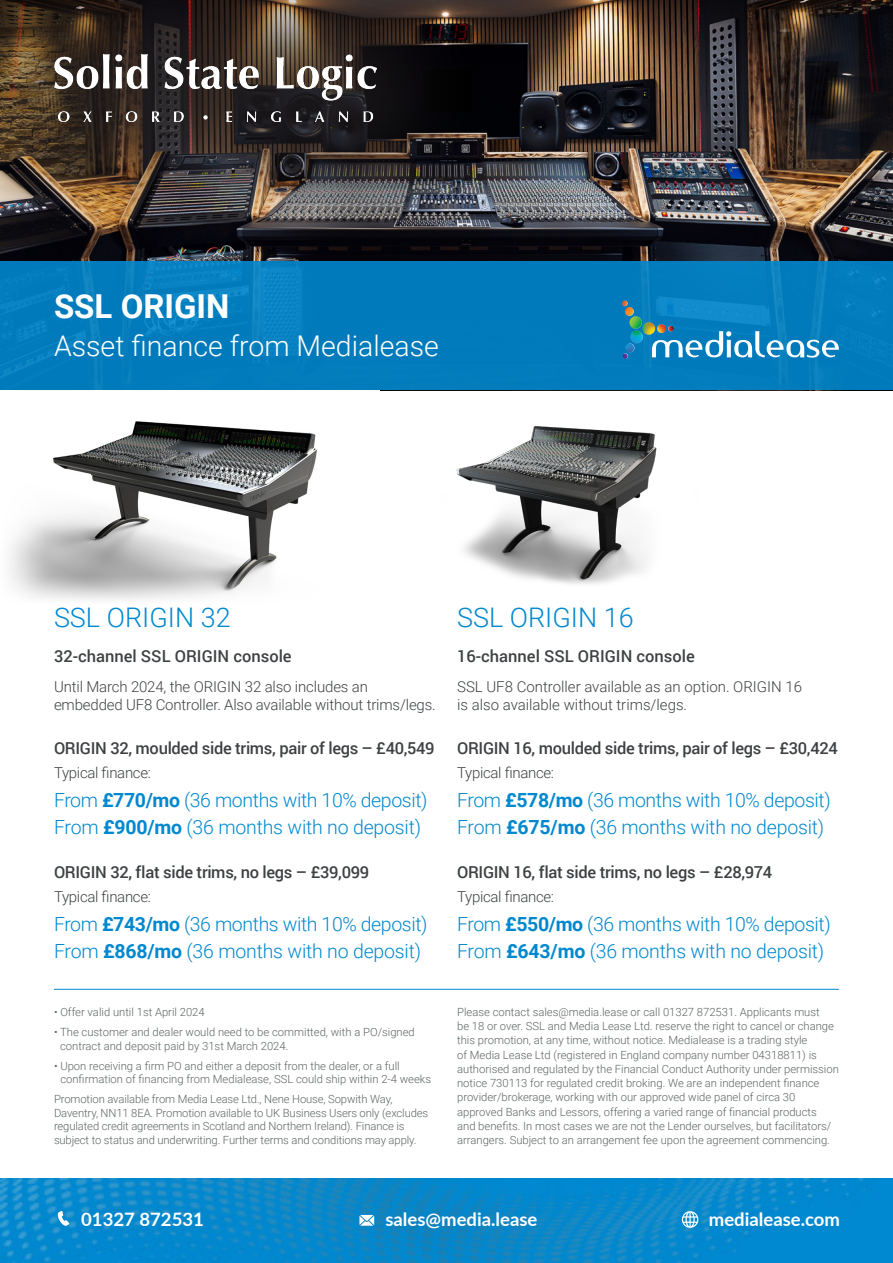
<style>
.page{position:relative;width:893px;height:1263px;background:#fff}
.page>*{position:absolute;margin:0;border:0;box-sizing:border-box;transform-origin:0 0}
.t1{font:700 33px "Roboto";color:#fff}
.t2{font:300 28.5px "Roboto";color:#fff}
.t3{font:300 27px "Roboto";color:#0088cf}
.t4{font:300 19.5px "Roboto";letter-spacing:-.02em;color:#0088cf}
.t5{font:700 18.6px "Lato";color:#fff}
.t6{font:500 16.5px "Roboto";letter-spacing:-.02em;color:#3e4143}
.t7{font:500 16.5px "Roboto";color:#3e4143}
.t8{font:300 15px/18px "Roboto";letter-spacing:-.01em;color:#3e4143}
.t9{font:300 11.25px/14.2px "Roboto";color:#5d6363}
.s1{font-weight:700}
</style>
<div class="page">
<img style="left:0;top:0;width:893px;height:261px">
<svg style="left:0;top:261px;width:893px;height:129px;background:#027cbc"></svg>
<div style="left:0;top:0;width:489px;height:237px;background:#231f20;opacity:.75"></div>
<img style="left:54px;top:54px;width:322px;height:67px">
<svg style="left:674px;top:331px;width:165px;height:27px"></svg>
<img style="left:622px;top:301px;width:52px;height:58px">
<img style="left:9px;top:421px;width:308px;height:179px">
<img style="left:456px;top:426px;width:201px;height:158px">
<img style="left:0;top:1179px;width:893px;height:84px">
<svg style="left:359px;top:1215px;width:15px;height:11px"></svg>
<svg style="left:58px;top:1211px;width:11px;height:15px"></svg>
<svg style="left:682px;top:1211px;width:16px;height:17px"></svg>
<hr style="left:54px;top:989px;width:785px;height:1px;background:#0088cf">
<p class="t1" style="left:54px;top:284px;width:177px">SSL ORIGIN</p>
<p class="t2" style="left:54px;top:326px;width:387px">Asset finance from Medialease</p>
<p class="t3" style="left:54px;top:599px;width:178px">SSL ORIGIN 32</p>
<p class="t7" style="left:54px;top:645px;width:239px">32-channel SSL ORIGIN console</p>
<p class="t8" style="left:54px;top:677px;width:383px">Until March 2024, the ORIGIN 32 also includes an embedded UF8 Controller. Also available without trims/legs.</p>
<p class="t6" style="left:54px;top:736px;width:382px">ORIGIN 32, moulded side trims, pair of legs – £40,549</p>
<p class="t8" style="left:54px;top:763px;width:98px">Typical finance:</p>
<p class="t4" style="left:54px;top:786px;width:375px">From <span class="s1">£770/mo</span> (36 months with 10% deposit)</p>
<p class="t4" style="left:54px;top:813px;width:369px">From <span class="s1">£900/mo</span> (36 months with no deposit)</p>
<p class="t6" style="left:54px;top:860px;width:317px">ORIGIN 32, flat side trims, no legs – £39,099</p>
<p class="t8" style="left:54px;top:887px;width:98px">Typical finance:</p>
<p class="t4" style="left:54px;top:910px;width:375px">From <span class="s1">£743/mo</span> (36 months with 10% deposit)</p>
<p class="t4" style="left:54px;top:937px;width:369px">From <span class="s1">£868/mo</span> (36 months with no deposit)</p>
<p class="t9" style="left:54px;top:1004px;width:152px">• Offer valid until 1st April 2024</p>
<p class="t9" style="left:60px;top:1025px;width:356px;line-height:13.5px;text-indent:-6px">• The customer and dealer would need to be committed, with a PO/signed contract and deposit paid by 31st March 2024.</p>
<p class="t9" style="left:60px;top:1058px;width:372px;line-height:13.5px;text-indent:-6px">• Upon receiving a firm PO and either a deposit from the dealer, or a full confirmation of financing from Medialease, SSL could ship within 2-4 weeks</p>
<p class="t9" style="left:54px;top:1092px;width:376px;line-height:13.5px">Promotion available from Media Lease Ltd., Nene House, Sopwith Way, Daventry, NN11 8EA. Promotion available to UK Business Users only (excludes regulated credit agreements in Scotland and Northern Ireland). Finance is subject to status and underwriting. Further terms and conditions may apply.</p>
<p class="t3" style="left:457px;top:599px;width:178px">SSL ORIGIN 16</p>
<p class="t7" style="left:457px;top:645px;width:239px">16-channel SSL ORIGIN console</p>
<p class="t8" style="left:457px;top:677px;width:346px">SSL UF8 Controller available as an option. ORIGIN 16 is also available without trims/legs.</p>
<p class="t6" style="left:457px;top:736px;width:382px">ORIGIN 16, moulded side trims, pair of legs – £30,424</p>
<p class="t8" style="left:457px;top:763px;width:98px">Typical finance:</p>
<p class="t4" style="left:457px;top:786px;width:375px">From <span class="s1">£578/mo</span> (36 months with 10% deposit)</p>
<p class="t4" style="left:457px;top:813px;width:369px">From <span class="s1">£675/mo</span> (36 months with no deposit)</p>
<p class="t6" style="left:457px;top:860px;width:317px">ORIGIN 16, flat side trims, no legs – £28,974</p>
<p class="t8" style="left:457px;top:887px;width:98px">Typical finance:</p>
<p class="t4" style="left:457px;top:910px;width:375px">From <span class="s1">£550/mo</span> (36 months with 10% deposit)</p>
<p class="t4" style="left:457px;top:937px;width:369px">From <span class="s1">£643/mo</span> (36 months with no deposit)</p>
<p class="t9" style="left:457px;top:1004px;width:383px">Please contact sales@media.lease or call 01327 872531. Applicants must<br>be 18 or over. SSL and Media Lease Ltd. reserve the right to cancel or change this promotion, at any time, without notice. Medialease is a trading style<br>of Media Lease Ltd (registered in England company number 04318811) is authorised and regulated by the Financial Conduct Authority under permission notice 730113 for regulated credit broking. We are an independent finance provider/brokerage, working with our approved wide panel of circa 30 approved Banks and Lessors, offering a varied range of financial products<br>and benefits. In most cases we are not the Lender ourselves, but facilitators/ arrangers. Subject to an arrangement fee upon the agreement commencing.</p>
<p class="t5" style="left:81px;top:1205px;width:124px">01327 872531</p>
<p class="t5" style="left:385px;top:1205px;width:154px">sales@media.lease</p>
<p class="t5" style="left:709px;top:1205px;width:133px">medialease.com</p>
</div>
